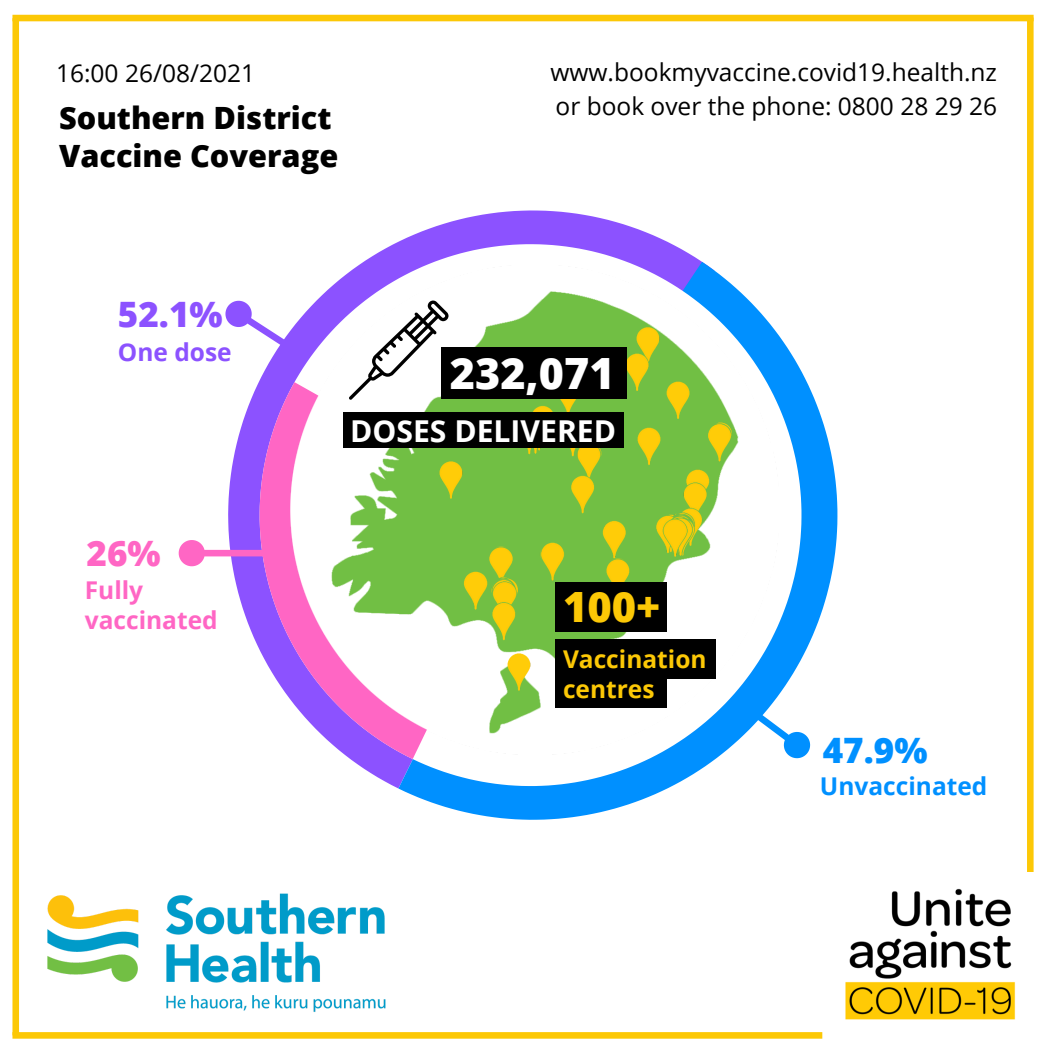
<style>
.page{position:relative;width:1050px;height:1050px;background:#fff}
.page>*{position:absolute;margin:0;border:0;box-sizing:border-box;transform-origin:0 0}
.t1{font:800 43.05px "Open Sans";color:#fff}
.t2{font:800 41.65px "Open Sans";color:#fcc806}
.t3{font:800 35px "Open Sans";color:#8c52ff}
.t4{font:800 35px "Open Sans";color:#0090ff}
.t5{font:800 35px "Open Sans";color:#ff66c4}
.t6{font:800 30.62px "Open Sans";color:#000}
.t7{font:700 30.1px "Open Sans";color:#fff}
.t8{font:24.5px "Open Sans";color:#000}
.t9{font:700 24.5px "Open Sans";color:#fcc806}
.t10{font:700 24.5px "Open Sans";color:#ff66c4}
.t11{font:700 24.5px "Open Sans";color:#0090ff}
.t12{font:700 24.5px "Open Sans";color:#8c52ff}
</style>
<div class="page">
<div style="left:12px;top:15px;width:1022px;height:6px;background:#fcc806"></div>
<div style="left:12px;top:1032px;width:1018px;height:7px;background:#fcc806"></div>
<div style="left:12px;top:18px;width:7px;height:1017px;background:#fcc806"></div>
<div style="left:1027px;top:18px;width:7px;height:1021px;background:#fcc806"></div>
<svg style="left:259px;top:210px;width:579px;height:610px"></svg>
<svg style="left:209px;top:382px;width:70px;height:377px"></svg>
<img style="left:823px;top:873px;width:211px;height:166px">
<img style="left:19px;top:893px;width:394px;height:140px">
<svg style="left:794px;top:729px;width:28px;height:41px"></svg>
<img style="left:279px;top:258px;width:515px;height:513px">
<img style="left:292px;top:313px;width:544px;height:416px">
<div style="left:441px;top:348px;width:185px;height:51px;background:#000"></div>
<svg style="left:349px;top:300px;width:100px;height:100px"></svg>
<div style="left:343px;top:412px;width:281px;height:36px;background:#000"></div>
<div style="left:556px;top:640px;width:160px;height:39px;background:#000"></div>
<div style="left:556px;top:582px;width:111px;height:50px;background:#000"></div>
<div style="left:205px;top:550px;width:59px;height:6px;background:#ff66c4"></div>
<svg style="left:178px;top:540px;width:31px;height:27px"></svg>
<svg style="left:260px;top:535px;width:35px;height:36px"></svg>
<svg style="left:225px;top:289px;width:82px;height:72px"></svg>
<img style="left:494px;top:626px;width:58px;height:75px">
<div style="left:556px;top:673px;width:111px;height:35px;background:#000"></div>
<p class="t8" style="left:56px;top:55px;width:200px">16:00 26/08/2021</p>
<p class="t6" style="left:59px;top:96px;width:274px">Southern District</p>
<p class="t6" style="left:59px;top:134px;width:281px">Vaccine Coverage</p>
<p class="t8" style="left:551px;top:55px;width:448px">www.bookmyvaccine.covid19.health.nz</p>
<p class="t8" style="left:556px;top:89px;width:443px">or book over the phone: 0800 28 29 26</p>
<p class="t3" style="left:118px;top:289px;width:106px">52.1%</p>
<p class="t12" style="left:118px;top:334px;width:115px">One dose</p>
<p class="t5" style="left:87px;top:528px;width:76px">26%</p>
<p class="t10" style="left:85px;top:573px;width:60px">Fully</p>
<p class="t10" style="left:85px;top:603px;width:134px">vaccinated</p>
<p class="t1" style="left:450px;top:343px;width:166px">232,071</p>
<p class="t7" style="left:350px;top:409px;width:268px">DOSES DELIVERED</p>
<p class="t2" style="left:563px;top:577px;width:98px">100+</p>
<p class="t9" style="left:563px;top:642px;width:145px">Vaccination</p>
<p class="t9" style="left:563px;top:672px;width:93px">centres</p>
<p class="t4" style="left:823px;top:725px;width:106px">47.9%</p>
<p class="t11" style="left:820px;top:769px;width:169px">Unvaccinated</p>
</div>
